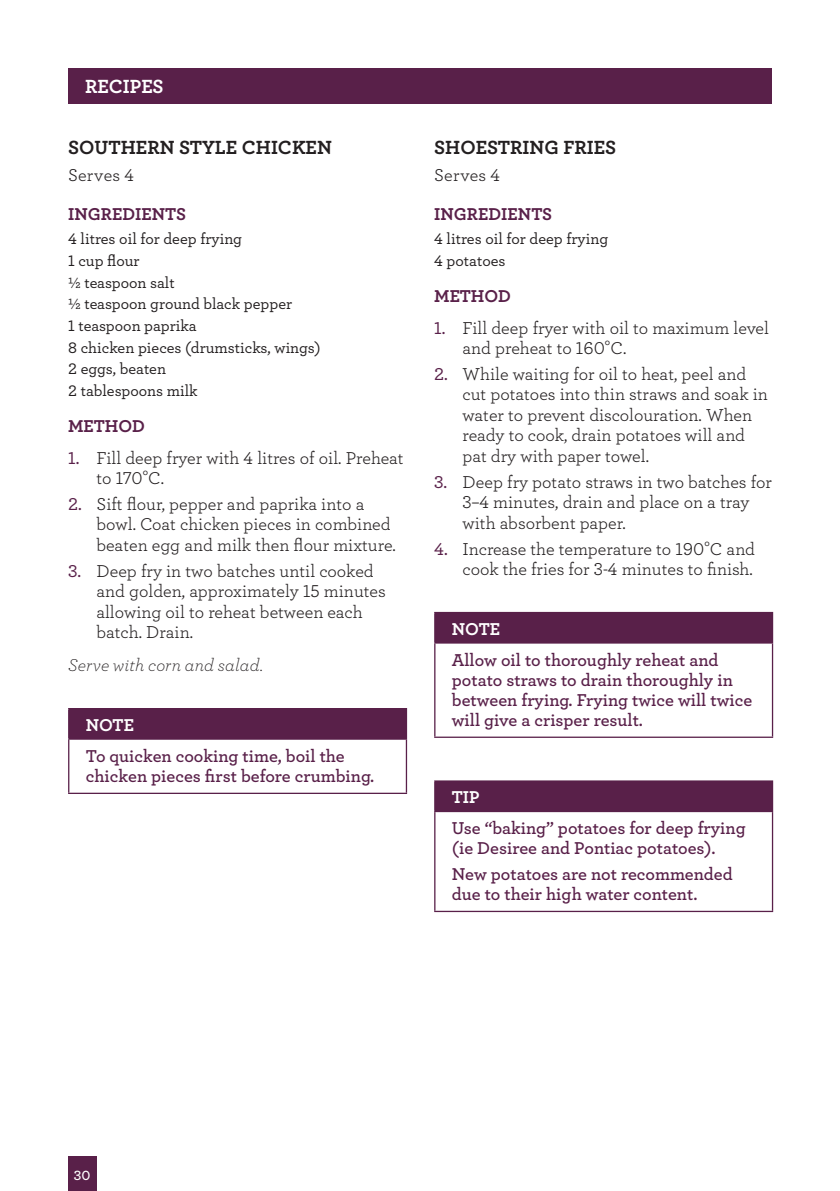
<style>
.page{position:relative;width:840px;height:1191px;background:#fff}
.page>*{position:absolute;margin:0;border:0;box-sizing:border-box;transform-origin:0 0}
.t1{font:20px "Archer Bold LF";color:#231f20}
.t2{font:20px "Archer Bold LF";color:#fff}
.t3{font:18px/20.4px "Archer Book LF";color:#231f20}
.t4{font:18px/20px "Archer Semibold LF";color:#592049}
.t5{font:18px "Archer Bold LF";color:#592049}
.t6{font:18px "Archer Light LF Italic";letter-spacing:.01em;color:#231f20}
.t7{font:18px "Archer Bold LF";color:#fff}
.t8{font:16px/21.6px "Archer Medium LF";color:#231f20}
.t9{font:14px "Archer Semibold LF";color:#fff}
.s1{font-family:"Archer Medium LF";color:#592049}
</style>
<div class="page">
<div style="left:68px;top:1157px;width:28px;height:34px;background:#592049"></div>
<div style="left:68px;top:68px;width:703px;height:36px;background:#592049"></div>
<div style="left:69px;top:708px;width:337px;height:31px;background:#592049"></div>
<svg style="left:68px;top:709px;width:1px;height:29px"></svg>
<hr style="left:405px;top:709px;width:2px;height:29px;background:#592049">
<hr style="left:68px;top:708px;width:339px;height:1px;background:#592049">
<hr style="left:68px;top:739px;width:1px;height:53px;background:#592049">
<hr style="left:405px;top:739px;width:2px;height:53px;background:#592049">
<hr style="left:68px;top:792px;width:339px;height:2px;background:#592049">
<hr style="left:68px;top:738px;width:339px;height:1px;background:#592049">
<div style="left:434px;top:612px;width:338px;height:31px;background:#592049"></div>
<svg style="left:434px;top:613px;width:1px;height:29px"></svg>
<hr style="left:434px;top:643px;width:1px;height:93px;background:#592049">
<hr style="left:771px;top:643px;width:1px;height:93px;background:#592049">
<hr style="left:434px;top:736px;width:338px;height:2px;background:#592049">
<div style="left:434px;top:781px;width:338px;height:30px;background:#592049"></div>
<hr style="left:434px;top:780px;width:338px;height:1px;background:#592049">
<hr style="left:434px;top:812px;width:1px;height:98px;background:#592049">
<hr style="left:771px;top:812px;width:1px;height:98px;background:#592049">
<hr style="left:434px;top:910px;width:338px;height:2px;background:#592049">
<hr style="left:434px;top:811px;width:338px;height:1px;background:#592049">
<p class="t2" style="left:85px;top:73px;width:25px">RECIPES</p>
<p class="t1" style="left:68px;top:135px;width:26px">SOUTHERN</p>
<p class="t1" style="left:179px;top:135px;width:77px">STYLE CHICKEN</p>
<p class="t3" style="left:68px;top:164px;width:67px">Serves 4</p>
<p class="t5" style="left:68px;top:202px;width:119px">INGREDIENTS</p>
<p class="t8" style="left:68px;top:228px;width:254px">4 litres oil for deep frying<br>1 cup flour<br>½ teaspoon salt<br>½ teaspoon ground black pepper<br>1 teaspoon paprika<br>8 chicken pieces (drumsticks, wings)<br>2 eggs, beaten<br>2 tablespoons milk</p>
<p class="t5" style="left:68px;top:414px;width:78px">METHOD</p>
<p class="t3" style="left:96px;top:447px;width:308px;text-indent:-28px"><span class="s1">1.</span> Fill deep fryer with 4 litres of oil. Preheat to 170°C.</p>
<p class="t3" style="left:96px;top:493px;width:300px;text-indent:-28px"><span class="s1">2.</span> Sift flour, pepper and paprika into a bowl. Coat chicken pieces in combined beaten egg and milk then flour mixture.</p>
<p class="t3" style="left:96px;top:560px;width:291px;text-indent:-28px"><span class="s1">3.</span> Deep fry in two batches until cooked and golden, approximately 15 minutes allowing oil to reheat between each batch. Drain.</p>
<p class="t6" style="left:68px;top:654px;width:196px">Serve with corn and salad.</p>
<p class="t7" style="left:86px;top:714px;width:50px">NOTE</p>
<p class="t4" style="left:86px;top:745px;width:290px">To quicken cooking time, boil the chicken pieces first before crumbing.</p>
<p class="t1" style="left:434px;top:135px;width:25px">SHOESTRING</p>
<p class="t1" style="left:563px;top:135px;width:12px">FRIES</p>
<p class="t3" style="left:434px;top:164px;width:67px">Serves 4</p>
<p class="t5" style="left:434px;top:202px;width:119px">INGREDIENTS</p>
<p class="t8" style="left:434px;top:228px;width:175px">4 litres oil for deep frying<br>4 potatoes</p>
<p class="t5" style="left:434px;top:284px;width:78px">METHOD</p>
<p class="t3" style="left:462px;top:317px;width:308px;text-indent:-28px"><span class="s1">1.</span> Fill deep fryer with oil to maximum level and preheat to 160°C.</p>
<p class="t3" style="left:462px;top:363px;width:307px;text-indent:-28px"><span class="s1">2.</span> While waiting for oil to heat, peel and cut potatoes into thin straws and soak in water to prevent discolouration. When ready to cook, drain potatoes will and pat dry with paper towel.</p>
<p class="t3" style="left:462px;top:471px;width:310px;text-indent:-28px"><span class="s1">3.</span> Deep fry potato straws in two batches for<br>3–4 minutes, drain and place on a tray with absorbent paper.</p>
<p class="t3" style="left:434px;top:538px;width:322px;text-align:right"><span class="s1">4.</span> Increase the temperature to 190°C and cook the fries for 3-4 minutes to finish.</p>
<p class="t7" style="left:451px;top:617px;width:50px">NOTE</p>
<p class="t4" style="left:451px;top:649px;width:302px">Allow oil to thoroughly reheat and potato straws to drain thoroughly in between frying. Frying twice will twice will give a crisper result.</p>
<p class="t7" style="left:451px;top:786px;width:29px">TIP</p>
<p class="t4" style="left:451px;top:818px;width:295px">Use “baking” potatoes for deep frying (ie Desiree and Pontiac potatoes).</p>
<p class="t4" style="left:451px;top:863px;width:282px">New potatoes are not recommended due to their high water content.</p>
<p class="t9" style="left:74px;top:1166px;width:18px">30</p>
</div>
